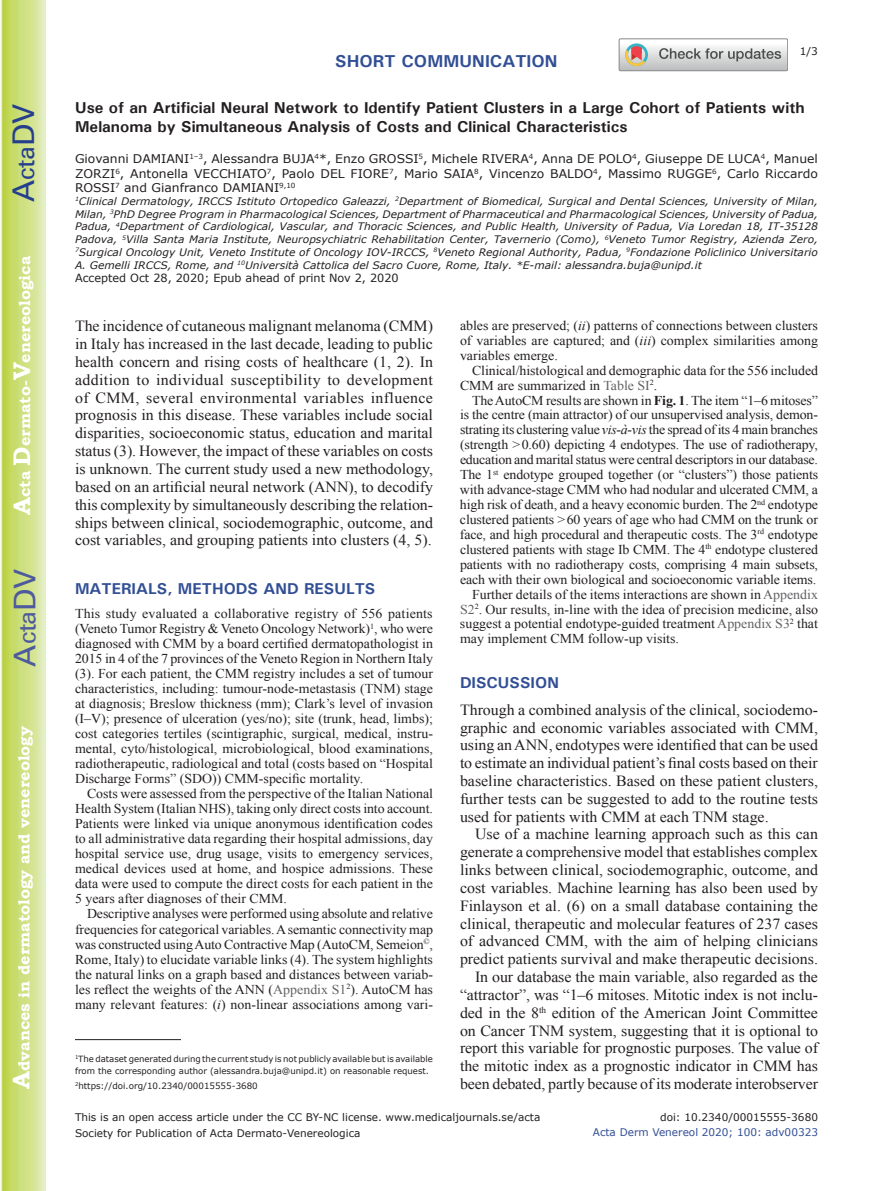
<style>
.page{position:relative;width:893px;height:1191px;background:#fff}
.page>*{position:absolute;margin:0;border:0;box-sizing:border-box;transform-origin:0 0}
.t1{font:30px "Univers";color:#4d5a9e}
.t2{font:30px "Univers";color:#253f8e}
.t3{font:700 17.25px "Univers";color:#324f95}
.t4{font:700 15.75px/18.9px "Univers";color:#231f20}
.t5{font:700 15.75px "Bookman Old Style";color:#fff}
.t6{font:700 15.75px "Univers";color:#324f95}
.t7{font:15.45px/17.9px "Times New Roman";color:#231f20;text-align:justify}
.t8{font:13.5px/15px "Times New Roman";letter-spacing:-.01em;color:#231f20;text-align:justify}
.t9{font:12px/14.4px "Verdana";color:#231f20;text-align:justify}
.t10{font:11.25px "Verdana";color:#231f20}
.t11{font:10.5px "Verdana";color:#231f20}
.t12{font:10.5px "Verdana";color:#324f95}
.t13{font:italic 10.35px/12.8px "Verdana";color:#231f20;text-align:justify}
.t14{font:8.7px "Verdana";color:#231f20}
.t15{font:8.55px/12px "Verdana";color:#231f20}
.s1{font-size:24px}
.s2{color:#636366}
.s3{font-style:italic}
.s4{font-weight:700}
</style>
<div class="page">
<svg style="left:1px;top:0;width:45px;height:1191px;background:#cfe084"></svg>
<svg style="left:619px;top:39px;width:169px;height:32px"></svg>
<hr style="left:75px;top:1039px;width:106px;height:1px;background:#231f20">
<h1 class="t2" style="left:6px;top:202px;width:100px;rotate:-90deg">A<span class="s1">cta</span>DV</h1>
<p class="t5" style="left:15px;top:515px;width:260px;rotate:-90deg"><span class="s1">A</span>cta <span class="s1">D</span>ermato-<span class="s1">V</span>enereologica</p>
<h1 class="t1" style="left:7px;top:666px;width:100px;rotate:-90deg">A<span class="s1">cta</span>DV</h1>
<p class="t5" style="left:15px;top:1088px;width:364px;rotate:-90deg"><span class="s1">A</span>dvances in dermatology and venereology</p>
<p class="t3" style="left:335px;top:50px;width:224px">SHORT COMMUNICATION</p>
<p class="t11" style="left:800px;top:44px;width:20px">1/3</p>
<p class="t4" style="left:75px;top:98px;width:731px">Use of an Artificial Neural Network to Identify Patient Clusters in a Large Cohort of Patients with<br>Melanoma by Simultaneous Analysis of Costs and Clinical Characteristics</p>
<p class="t9" style="left:75px;top:152px;width:744px">Giovanni DAMIANI<sup>1–3</sup>, Alessandra BUJA<sup>4</sup>*, Enzo GROSSI<sup>5</sup>, Michele RIVERA<sup>4</sup>, Anna DE POLO<sup>4</sup>, Giuseppe DE LUCA<sup>4</sup>, Manuel ZORZI<sup>6</sup>, Antonella VECCHIATO<sup>7</sup>, Paolo DEL FIORE<sup>7</sup>, Mario SAIA<sup>8</sup>, Vincenzo BALDO<sup>4</sup>, Massimo RUGGE<sup>6</sup>, Carlo Riccardo ROSSI<sup>7</sup> and Gianfranco DAMIANI<sup>9,10</sup></p>
<p class="t13" style="left:75px;top:195px;width:745px"><sup>1</sup>Clinical Dermatology, IRCCS Istituto Ortopedico Galeazzi, <sup>2</sup>Department of Biomedical, Surgical and Dental Sciences, University of Milan, Milan, <sup>3</sup>PhD Degree Program in Pharmacological Sciences, Department of Pharmaceutical and Pharmacological Sciences, University of Padua, Padua, <sup>4</sup>Department of Cardiological, Vascular, and Thoracic Sciences, and Public Health, University of Padua, Via Loredan 18, IT-35128<br>Padova, <sup>5</sup>Villa Santa Maria Institute, Neuropsychiatric Rehabilitation Center, Tavernerio (Como), <sup>6</sup>Veneto Tumor Registry, Azienda Zero, <sup>7</sup>Surgical Oncology Unit, Veneto Institute of Oncology IOV-IRCCS, <sup>8</sup>Veneto Regional Authority, Padua, <sup>9</sup>Fondazione Policlinico Universitario A. Gemelli IRCCS, Rome, and <sup>10</sup>Università Cattolica del Sacro Cuore, Rome, Italy. *E-mail: alessandra.buja@unipd.it</p>
<p class="t10" style="left:75px;top:271px;width:325px">Accepted Oct 28, 2020; Epub ahead of print Nov 2, 2020</p>
<p class="t7" style="left:75px;top:317px;width:360px">The incidence of cutaneous malignant melanoma (CMM) in Italy has increased in the last decade, leading to public health concern and rising costs of healthcare (1, 2). In addition to individual susceptibility to development of CMM, several environmental variables influence prognosis in this disease. These variables include social disparities, socioeconomic status, education and marital status (3). However, the impact of these variables on costs is unknown. The current study used a new methodology, based on an artificial neural network (ANN), to decodify this complexity by simultaneously describing the relation&shy;ships between clinical, sociodemographic, outcome, and cost variables, and grouping patients into clusters (4, 5).</p>
<p class="t6" style="left:75px;top:579px;width:302px">MATERIALS, METHODS AND RESULTS</p>
<p class="t8" style="left:75px;top:606px;width:360px">This study evaluated a collaborative registry of 556 patients (Veneto Tumor Registry &amp; Veneto Oncology Network)<sup>1</sup>, who were diagnosed with CMM by a board certified dermatopathologist in 2015 in 4 of the 7 provinces of the Veneto Region in Northern Italy (3). For each patient, the CMM registry includes a set of tumour characteristics, including: tumour-node-metastasis (TNM) stage at diagnosis; Breslow thickness (mm); Clark’s level of invasion (I–V); presence of ulceration (yes/no); site (trunk, head, limbs); cost categories tertiles (scintigraphic, surgical, medical, instru&shy;mental, cyto/histological, microbiological, blood examinations, radiotherapeutic, radiological and total (costs based on “Hospital Discharge Forms” (SDO)) CMM-specific mortality.</p>
<p class="t8" style="left:75px;top:786px;width:360px;text-indent:12px">Costs were assessed from the perspective of the Italian National Health System (Italian NHS), taking only direct costs into account.<br>Patients were linked via unique anonymous identification codes to all administrative data regarding their hospital admissions, day hospital service use, drug usage, visits to emergency services, medical devices used at home, and hospice admissions. These data were used to compute the direct costs for each patient in the 5 years after diagnoses of their CMM.</p>
<p class="t8" style="left:75px;top:906px;width:360px;text-indent:12px">Descriptive analyses were performed using absolute and relative frequencies for categorical variables. A semantic connectivity map was constructed using Auto Contractive Map (AutoCM, Semeion<sup>©</sup>, Rome, Italy) to elucidate variable links (4). The system highlights the natural links on a graph based and distances between variab&shy;les reflect the weights of the ANN (<span class="s2">Appendix S1</span><sup>2</sup>). AutoCM has many relevant features: (<span class="s3">i</span>) non-linear associations among vari-</p>
<p class="t15" style="left:75px;top:1053px;width:359px"><sup>1</sup>The dataset generated during the current study is not publicly available but is available from the corresponding author (alessandra.buja@unipd.it) on reasonable request.</p>
<p class="t14" style="left:75px;top:1080px;width:184px"><sup>2</sup>https://doi.org/10.2340/00015555-3680</p>
<p class="t8" style="left:460px;top:318px;width:360px">ables are preserved; (<span class="s3">ii</span>) patterns of connections between clusters of variables are captured; and (<span class="s3">iii</span>) complex similarities among variables emerge.</p>
<p class="t8" style="left:460px;top:362px;width:360px;text-indent:12px">Clinical/histological and demographic data for the 556 included<br>CMM are summarized in <span class="s2">Table SI</span><sup>2</sup>.</p>
<p class="t8" style="left:472px;top:392px;width:347px">The AutoCM results are shown in <span class="s4">Fig. 1</span>. The item “1–6 mitoses”</p>
<p class="t8" style="left:460px;top:407px;width:359px">is the centre (main attractor) of our unsupervised analysis, demon-</p>
<p class="t8" style="left:460px;top:422px;width:359px">strating its clustering value <span class="s3">vis-à-vis</span> the spread of its 4 main branches</p>
<p class="t8" style="left:460px;top:437px;width:360px">(strength &gt;0.60) depicting 4 endotypes. The use of radiotherapy,</p>
<p class="t8" style="left:460px;top:452px;width:359px">education and marital status were central descriptors in our database.</p>
<p class="t8" style="left:460px;top:467px;width:360px">The 1<sup>st</sup> endotype grouped together (or “clusters”) those patients</p>
<p class="t8" style="left:460px;top:482px;width:360px">with advance-stage CMM who had nodular and ulcerated CMM, a</p>
<p class="t8" style="left:460px;top:497px;width:359px">high risk of death, and a heavy economic burden. The 2<sup>nd</sup> endotype</p>
<p class="t8" style="left:460px;top:512px;width:359px">clustered patients &gt;60 years of age who had CMM on the trunk or</p>
<p class="t8" style="left:460px;top:526px;width:359px">face, and high procedural and therapeutic costs. The 3<sup>rd</sup> endotype</p>
<p class="t8" style="left:460px;top:541px;width:359px">clustered patients with stage Ib CMM. The 4<sup>th</sup> endotype clustered</p>
<p class="t8" style="left:460px;top:556px;width:360px">patients with no radiotherapy costs, comprising 4 main subsets,</p>
<p class="t8" style="left:460px;top:571px;width:358px">each with their own biological and socioeconomic variable items.</p>
<p class="t8" style="left:472px;top:586px;width:347px">Further details of the items interactions are shown in <span class="s2">Appendix</span></p>
<p class="t8" style="left:460px;top:601px;width:360px"><span class="s2">S2</span><sup>2</sup>. Our results, in-line with the idea of precision medicine, also</p>
<p class="t8" style="left:460px;top:616px;width:359px">suggest a potential endotype-guided treatment <span class="s2">Appendix S3</span><sup>2</sup> that</p>
<p class="t8" style="left:460px;top:631px;width:221px">may implement CMM follow-up visits.</p>
<p class="t6" style="left:460px;top:672px;width:100px">DISCUSSION</p>
<p class="t7" style="left:460px;top:700px;width:360px">Through a combined analysis of the clinical, sociodemo&shy;graphic and economic variables associated with CMM, using an ANN, endotypes were identified that can be used to estimate an individual patient’s final costs based on their baseline characteristics. Based on these patient clusters, further tests can be suggested to add to the routine tests used for patients with CMM at each TNM stage.</p>
<p class="t7" style="left:460px;top:825px;width:360px;text-align:right">Use of a machine learning approach such as this can generate a comprehensive model that establishes complex links between clinical, sociodemographic, outcome, and cost variables. Machine learning has also been used by Finlayson et al. (6) on a small database containing the clinical, therapeutic and molecular features of 237 cases of advanced CMM, with the aim of helping clinicians predict patients survival and make therapeutic decisions.<br>In our database the main variable, also regarded as the “attractor”, was “1–6 mitoses. Mitotic index is not inclu&shy;ded in the 8<sup>th</sup> edition of the American Joint Committee on Cancer TNM system, suggesting that it is optional to report this variable for prognostic purposes. The value of the mitotic index as a prognostic indicator in CMM has been debated, partly because of its moderate interobserver</p>
<p class="t11" style="left:75px;top:1110px;width:467px">This is an open access article under the CC BY-NC license. www.medicaljournals.se/acta</p>
<p class="t11" style="left:660px;top:1110px;width:159px">doi: 10.2340/00015555-3680</p>
<p class="t11" style="left:75px;top:1126px;width:287px">Society for Publication of Acta Dermato-Venereologica</p>
<p class="t12" style="left:593px;top:1125px;width:227px">Acta Derm Venereol 2020; 100: adv00323</p>
</div>
